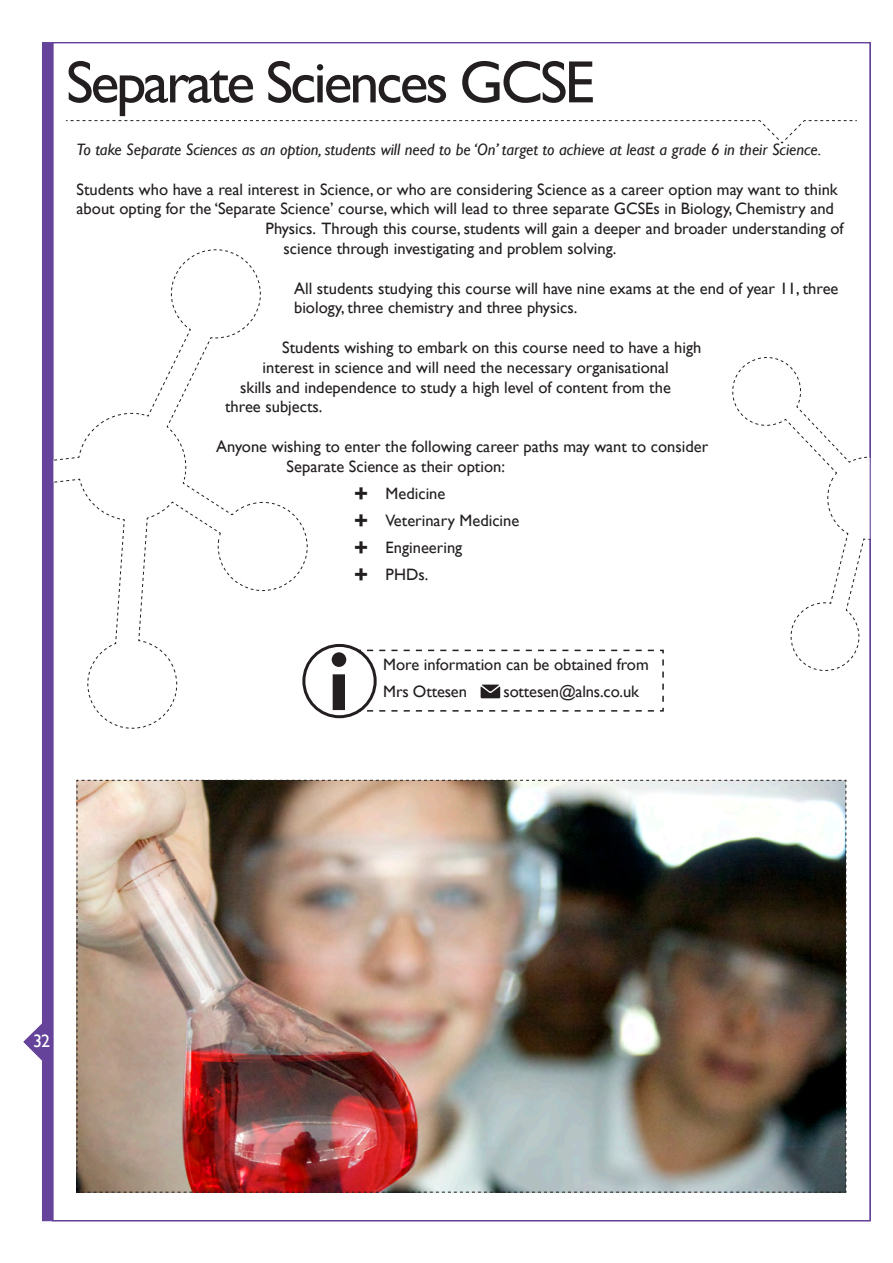
<style>
.page{position:relative;width:893px;height:1263px;background:#fff}
.page>*{position:absolute;margin:0;border:0;box-sizing:border-box;transform-origin:0 0}
.t1{font:60px "Gill Sans";letter-spacing:-.05em;color:#231f20}
.t2{font:18px "Gill Sans";color:#fff}
.t3{font:16.5px/19.8px "Gill Sans";color:#231f20}
.t4{font:italic 16.5px "Gill Sans";color:#231f20}
.s1{font-weight:700;font-size:24px}
</style>
<div class="page">
<img style="left:23px;top:42px;width:847px;height:1180px">
<p class="t1" style="left:66px;top:47px;width:530px">Separate Sciences GCSE</p>
<p class="t4" style="left:77px;top:140px;width:746px">To take Separate Sciences as an option, students will need to be ‘On’ target to achieve at least a grade 6 in their Science.</p>
<p class="t3" style="left:77px;top:179px;width:763px">Students who have a real interest in Science, or who are considering Science as a career option may want to think</p>
<p class="t3" style="left:77px;top:199px;width:759px">about opting for the ‘Separate Science’ course, which will lead to three separate GCSEs in Biology, Chemistry and</p>
<p class="t3" style="left:266px;top:219px;width:579px">Physics. Through this course, students will gain a deeper and broader understanding of</p>
<p class="t3" style="left:284px;top:239px;width:334px">science through investigating and problem solving.</p>
<p class="t3" style="left:294px;top:278px;width:546px">All students studying this course will have nine exams at the end of year 11, three biology, three chemistry and three physics.</p>
<p class="t3" style="left:282px;top:338px;width:421px">Students wishing to embark on this course need to have a high</p>
<p class="t3" style="left:263px;top:358px;width:408px">interest in science and will need the necessary organisational</p>
<p class="t3" style="left:240px;top:377px;width:432px">skills and independence to study a high level of content from the</p>
<p class="t3" style="left:225px;top:397px;width:99px">three subjects.</p>
<p class="t3" style="left:287px;top:437px;width:423px;text-indent:-71px">Anyone wishing to enter the following career paths may want to consider<br>Separate Science as their option:</p>
<p class="t3" style="left:354px;top:484px;width:93px"><span class="s1">+</span> Medicine</p>
<p class="t3" style="left:354px;top:511px;width:167px"><span class="s1">+</span> Veterinary Medicine</p>
<p class="t3" style="left:354px;top:538px;width:110px"><span class="s1">+</span> Engineering</p>
<p class="t3" style="left:354px;top:565px;width:76px"><span class="s1">+</span> PHDs.</p>
<p class="t3" style="left:383px;top:655px;width:267px">More information can be obtained from</p>
<p class="t3" style="left:383px;top:682px;width:85px">Mrs Ottesen</p>
<p class="t3" style="left:503px;top:682px;width:137px">sottesen@alns.co.uk</p>
<p class="t2" style="left:33px;top:1031px;width:19px">32</p>
</div>
